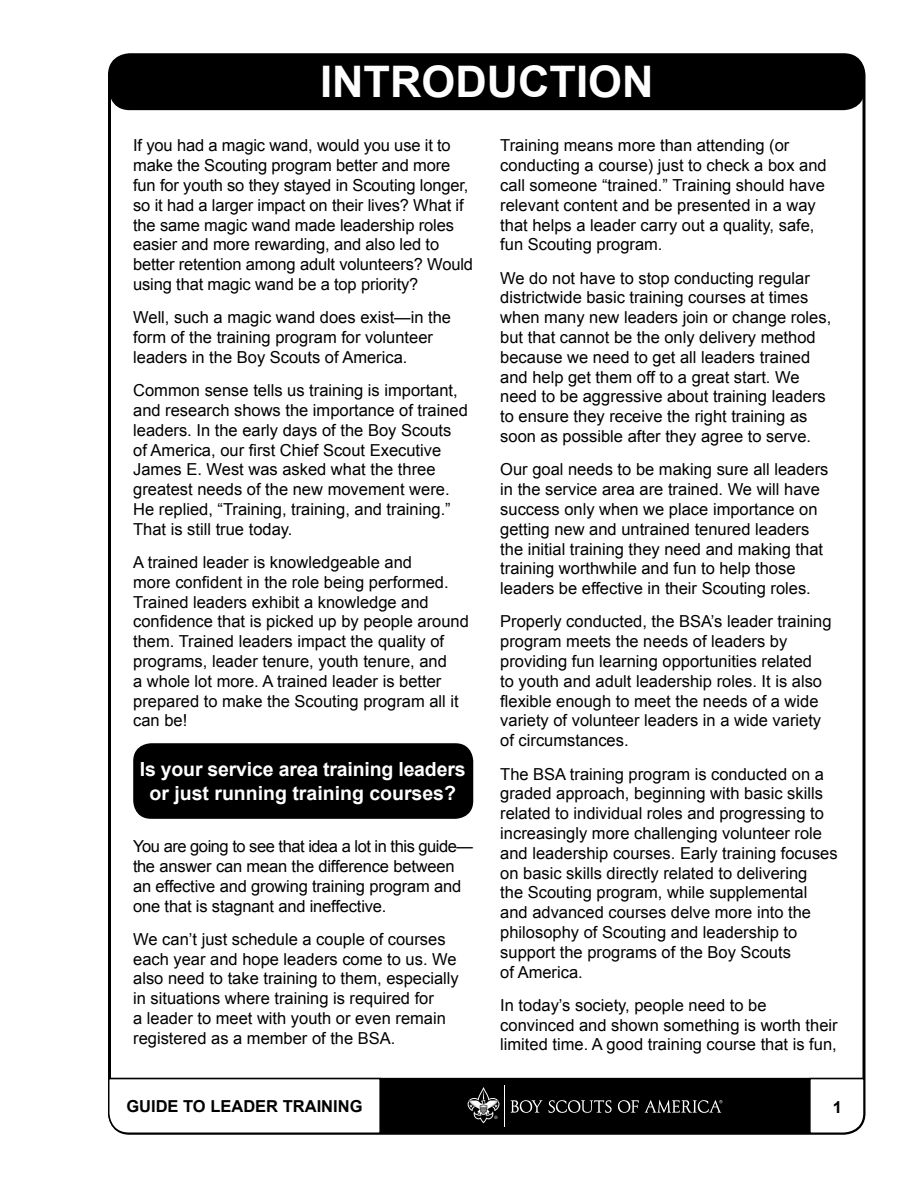
<style>
.page{position:relative;width:918px;height:1188px;background:#fff}
.page>*{position:absolute;margin:0;border:0;box-sizing:border-box;transform-origin:0 0}
.t1{font:700 43.5px "Arial";color:#fff}
.t2{font:700 19.5px/23.4px "Arial";letter-spacing:-.01em;color:#fff;text-align:center}
.t3{font:16.5px/19.8px "Arial";color:#000}
.t4{font:700 16.5px "Arial";color:#000}
</style>
<div class="page">
<div style="left:110px;top:55px;width:754px;height:54px;background:#000;border-radius:20px"></div>
<div style="left:109px;top:54px;width:756px;height:56px;border:2px solid #000;border-radius:20px"></div>
<div style="left:133px;top:743px;width:340px;height:76px;background:#000;border-radius:18px"></div>
<svg style="left:108px;top:1077px;width:758px;height:58px"></svg>
<h1 class="t1" style="left:320px;top:53px;width:335px">Introduction</h1>
<p class="t3" style="left:133px;top:136px;width:341px">If you had a magic wand, would you use it to make the Scouting program better and more fun for youth so they stayed in Scouting longer, so it had a larger impact on their lives? What if the same magic wand made leadership roles easier and more rewarding, and also led to better retention among adult volunteers? Would using that magic wand be a top priority?</p>
<p class="t3" style="left:133px;top:308px;width:319px">Well, such a magic wand does exist—in the form of the training program for volunteer leaders in the Boy Scouts of America.</p>
<p class="t3" style="left:133px;top:381px;width:336px">Common sense tells us training is important, and research shows the importance of trained leaders. In the early days of the Boy Scouts of America, our first Chief Scout Executive James E. West was asked what the three greatest needs of the new movement were.<br>He replied, “Training, training, and training.” That is still true today.</p>
<p class="t3" style="left:133px;top:553px;width:337px">A trained leader is knowledgeable and<br>more confident in the role being performed.<br>Trained leaders exhibit a knowledge and confidence that is picked up by people around them. Trained leaders impact the quality of programs, leader tenure, youth tenure, and<br>a whole lot more. A trained leader is better prepared to make the Scouting program all it can be!</p>
<p class="t2" style="left:140px;top:759px;width:327px">Is your service area training leaders or just running training courses?</p>
<p class="t3" style="left:133px;top:837px;width:341px">You are going to see that idea a lot in this guide— the answer can mean the difference between an effective and growing training program and one that is stagnant and ineffective.</p>
<p class="t3" style="left:133px;top:929px;width:327px">We can’t just schedule a couple of courses each year and hope leaders come to us. We also need to take training to them, especially in situations where training is required for<br>a leader to meet with youth or even remain registered as a member of the BSA.</p>
<p class="t3" style="left:500px;top:136px;width:328px">Training means more than attending (or conducting a course) just to check a box and call someone “trained.” Training should have relevant content and be presented in a way that helps a leader carry out a quality, safe, fun Scouting program.</p>
<p class="t3" style="left:500px;top:268px;width:333px">We do not have to stop conducting regular districtwide basic training courses at times when many new leaders join or change roles, but that cannot be the only delivery method because we need to get all leaders trained and help get them off to a great start. We need to be aggressive about training leaders to ensure they receive the right training as soon as possible after they agree to serve.</p>
<p class="t3" style="left:500px;top:460px;width:330px">Our goal needs to be making sure all leaders in the service area are trained. We will have success only when we place importance on getting new and untrained tenured leaders the initial training they need and making that training worthwhile and fun to help those leaders be effective in their Scouting roles.</p>
<p class="t3" style="left:500px;top:612px;width:333px">Properly conducted, the BSA’s leader training program meets the needs of leaders by providing fun learning opportunities related<br>to youth and adult leadership roles. It is also flexible enough to meet the needs of a wide variety of volunteer leaders in a wide variety of circumstances.</p>
<p class="t3" style="left:500px;top:764px;width:339px">The BSA training program is conducted on a graded approach, beginning with basic skills related to individual roles and progressing to increasingly more challenging volunteer role and leadership courses. Early training focuses on basic skills directly related to delivering<br>the Scouting program, while supplemental and advanced courses delve more into the philosophy of Scouting and leadership to support the programs of the Boy Scouts<br>of America.</p>
<p class="t3" style="left:500px;top:995px;width:339px">In today’s society, people need to be convinced and shown something is worth their limited time. A good training course that is fun,</p>
<p class="t4" style="left:126px;top:1096px;width:235px">guide to leader training</p>
<p class="t4" style="left:833px;top:1096px;width:11px">1</p>
</div>
